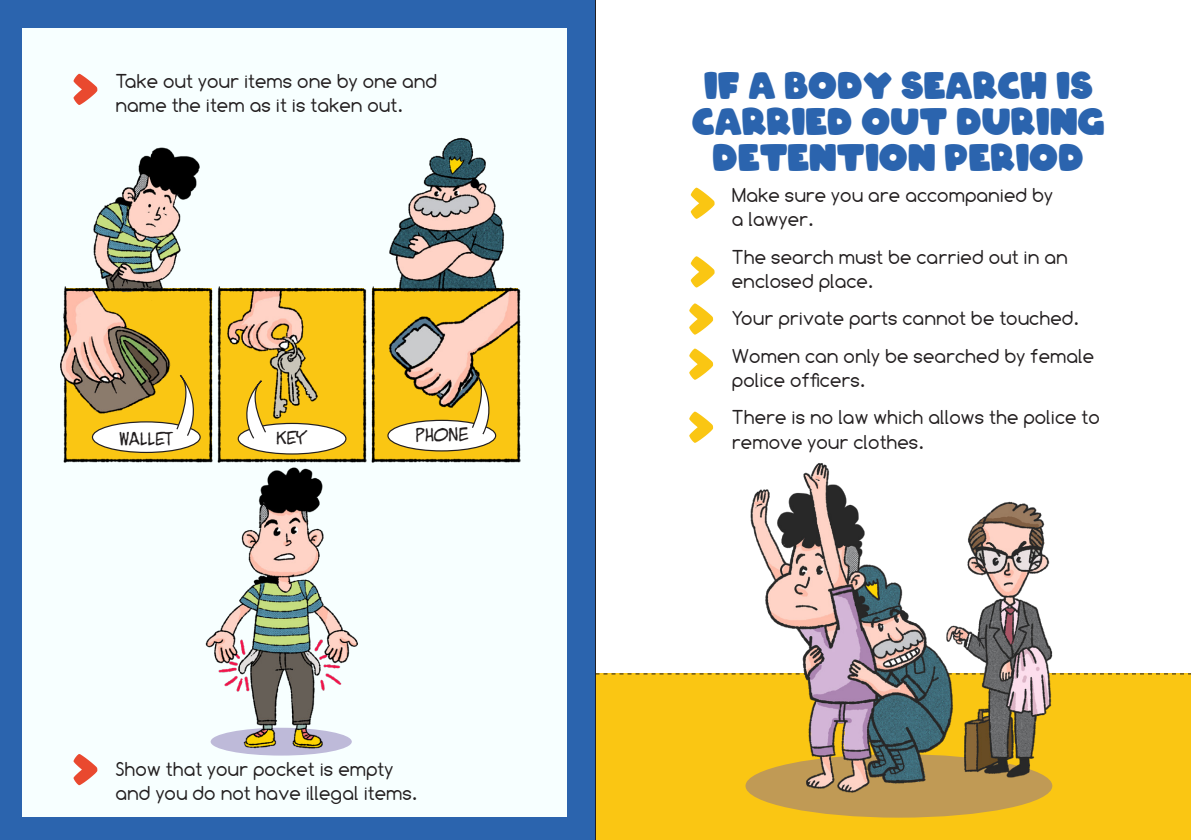
<style>
.page{position:relative;width:1191px;height:840px;background:#fff}
.page>*{position:absolute;margin:0;border:0;box-sizing:border-box;transform-origin:0 0}
.t1{font:36px "ARCO";color:#2b64ae}
.t2{font:24px "ZITZ";letter-spacing:.05em;color:#231f20}
.BODY_TEKS_3{font:20px/24px "Comfortaa";color:#231f20}
</style>
<div class="page">
<div style="left:595px;top:672px;width:596px;height:167px;background:#fac613"></div>
<svg style="left:596px;top:673px;width:595px;height:1px"></svg>
<div style="left:0;top:0;width:595px;height:839px;background:#2b64ae"></div>
<div style="left:22px;top:28px;width:544px;height:788px;background:#f7ffff"></div>
<div style="left:745px;top:753px;width:307px;height:64px;background:#c09a55;border-radius:50%"></div>
<img style="left:732px;top:463px;width:333px;height:331px">
<img style="left:35px;top:90px;width:514px;height:727px">
<hr style="left:595px;top:0;width:1px;height:839px;background:#231f20">
<div style="left:92px;top:421px;width:108px;height:31px;background:#fff;border-radius:50%"></div>
<div style="left:92px;top:421px;width:109px;height:32px;border:1px solid #231f20;border-radius:50%"></div>
<svg style="left:176px;top:375px;width:28px;height:62px"></svg>
<div style="left:388px;top:420px;width:107px;height:30px;background:#fff;border-radius:50%"></div>
<div style="left:387px;top:419px;width:109px;height:32px;border:1px solid #231f20;border-radius:50%"></div>
<svg style="left:471px;top:373px;width:28px;height:62px"></svg>
<div style="left:238px;top:423px;width:108px;height:30px;background:#fff;border-radius:50%"></div>
<div style="left:238px;top:422px;width:108px;height:32px;border:1px solid #231f20;border-radius:50%"></div>
<svg style="left:235px;top:380px;width:32px;height:59px"></svg>
<svg style="left:73px;top:74px;width:24px;height:31px"></svg>
<svg style="left:73px;top:753px;width:24px;height:31px"></svg>
<svg style="left:690px;top:187px;width:24px;height:32px"></svg>
<svg style="left:690px;top:256px;width:24px;height:31px"></svg>
<svg style="left:689px;top:303px;width:24px;height:31px"></svg>
<svg style="left:689px;top:348px;width:24px;height:32px"></svg>
<svg style="left:689px;top:411px;width:24px;height:31px"></svg>
<p class="BODY_TEKS_3" style="left:116px;top:69px;width:323px">Take out your items one by one and name the item as it is taken out.</p>
<p class="t2" style="left:120px;top:420px;width:54px">wallet</p>
<p class="t2" style="left:276px;top:420px;width:32px">Key</p>
<p class="t2" style="left:416px;top:417px;width:53px">PHONE</p>
<p class="BODY_TEKS_3" style="left:116px;top:756px;width:303px">Show that your pocket is empty and you do not have illegal items.</p>
<p class="t1" style="left:704px;top:65px;width:391px">IF A BODY SEARCH IS</p>
<p class="t1" style="left:692px;top:101px;width:414px">CARRIED OUT DURING</p>
<p class="t1" style="left:713px;top:137px;width:373px">DETENTION PERIOD</p>
<p class="BODY_TEKS_3" style="left:732px;top:183px;width:323px">Make sure you are accompanied by</p>
<p class="BODY_TEKS_3" style="left:732px;top:207px;width:83px">a lawyer.</p>
<p class="BODY_TEKS_3" style="left:732px;top:245px;width:337px">The search must be carried out in an enclosed place.</p>
<p class="BODY_TEKS_3" style="left:732px;top:306px;width:348px">Your private parts cannot be touched.</p>
<p class="BODY_TEKS_3" style="left:732px;top:344px;width:364px">Women can only be searched by female police officers.</p>
<p class="BODY_TEKS_3" style="left:732px;top:405px;width:369px">There is no law which allows the police to remove your clothes.</p>
</div>
